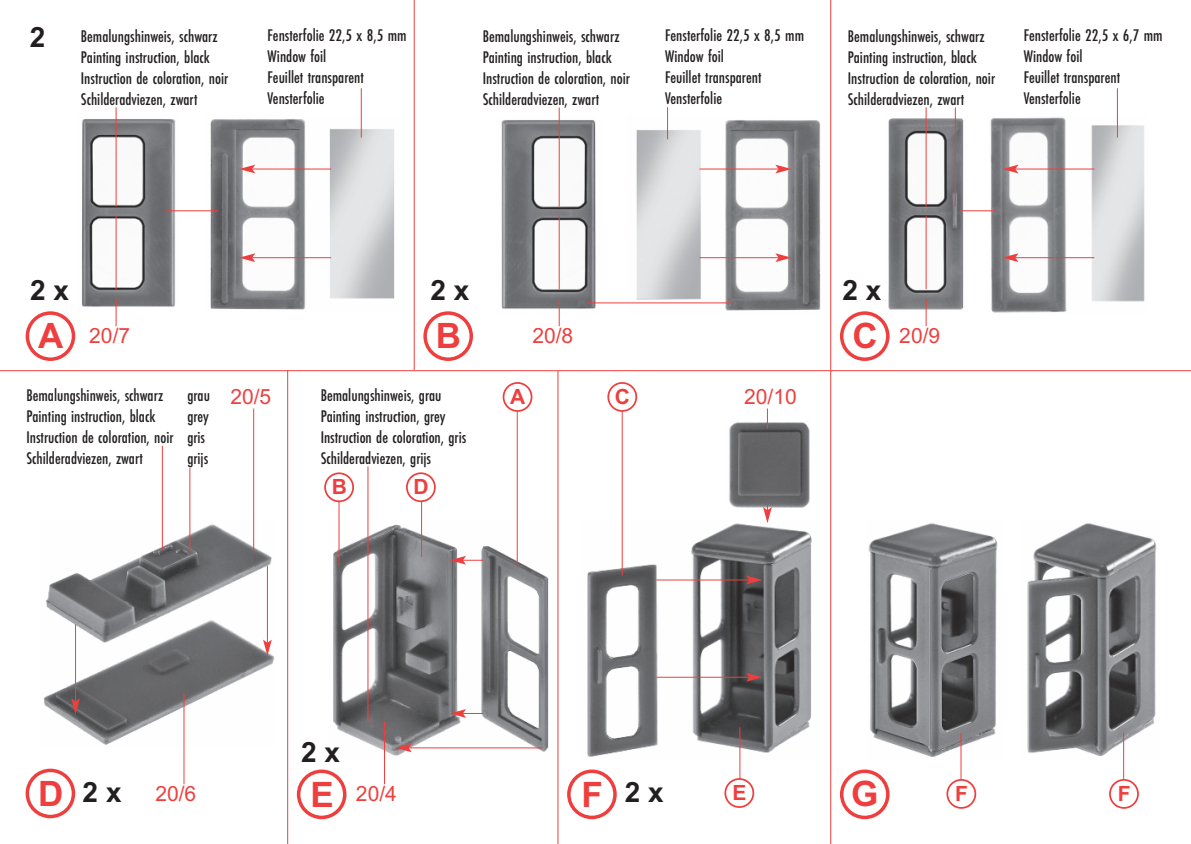
<style>
.page{position:relative;width:1191px;height:844px;background:#fff}
.page>*{position:absolute;margin:0;border:0;box-sizing:border-box;transform-origin:0 0}
.t1{font:700 35px "Arial";color:#ee3f3e}
.t2{font:700 28px "Arial";color:#231f20}
.t3{font:21px "Arial";color:#ee3f3e}
.t4{font:700 21px "Arial";color:#ee3f3e}
.t5{font:17.5px/21px "Futura EF Medium Con";color:#231f20}
</style>
<div class="page">
<hr style="left:557px;top:371px;width:1px;height:472px;background:#ee3f3e">
<hr style="left:830px;top:0;width:1px;height:843px;background:#ee3f3e">
<hr style="left:287px;top:370px;width:1px;height:473px;background:#ee3f3e">
<hr style="left:414px;top:0;width:1px;height:370px;background:#ee3f3e">
<hr style="left:0;top:370px;width:1191px;height:1px;background:#ee3f3e">
<img style="left:82px;top:114px;width:99px;height:194px">
<img style="left:43px;top:520px;width:232px;height:227px">
<img style="left:333px;top:520px;width:216px;height:236px">
<img style="left:587px;top:520px;width:225px;height:238px">
<img style="left:729px;top:420px;width:81px;height:88px">
<img style="left:868px;top:523px;width:130px;height:235px">
<img style="left:1027px;top:523px;width:130px;height:235px">
<img style="left:501px;top:116px;width:99px;height:198px">
<img style="left:888px;top:114px;width:80px;height:198px">
<img style="left:205px;top:114px;width:190px;height:196px">
<img style="left:626px;top:116px;width:195px;height:195px">
<img style="left:988px;top:116px;width:157px;height:197px">
<svg style="left:26px;top:311px;width:49px;height:50px"></svg>
<svg style="left:423px;top:311px;width:50px;height:50px"></svg>
<svg style="left:840px;top:311px;width:49px;height:50px"></svg>
<svg style="left:26px;top:768px;width:49px;height:50px"></svg>
<svg style="left:297px;top:769px;width:49px;height:50px"></svg>
<svg style="left:567px;top:769px;width:50px;height:50px"></svg>
<svg style="left:840px;top:769px;width:49px;height:50px"></svg>
<svg style="left:502px;top:382px;width:30px;height:30px"></svg>
<svg style="left:324px;top:472px;width:30px;height:30px"></svg>
<svg style="left:607px;top:382px;width:30px;height:30px"></svg>
<svg style="left:406px;top:472px;width:30px;height:30px"></svg>
<svg style="left:724px;top:777px;width:30px;height:30px"></svg>
<svg style="left:946px;top:778px;width:30px;height:30px"></svg>
<hr style="left:252px;top:168px;width:79px;height:1px;background:#ee3f3e">
<svg style="left:239px;top:165px;width:16px;height:8px"></svg>
<hr style="left:252px;top:257px;width:79px;height:1px;background:#ee3f3e">
<svg style="left:239px;top:253px;width:16px;height:9px"></svg>
<hr style="left:699px;top:168px;width:79px;height:1px;background:#ee3f3e">
<svg style="left:775px;top:165px;width:16px;height:8px"></svg>
<hr style="left:699px;top:257px;width:79px;height:1px;background:#ee3f3e">
<svg style="left:775px;top:253px;width:16px;height:9px"></svg>
<svg style="left:116px;top:298px;width:1px;height:28px"></svg>
<hr style="left:116px;top:216px;width:1px;height:73px;background:#ee3f3e">
<hr style="left:166px;top:210px;width:52px;height:1px;background:#ee3f3e">
<hr style="left:116px;top:107px;width:1px;height:99px;background:#ee3f3e">
<hr style="left:162px;top:445px;width:1px;height:105px;background:#ee3f3e">
<hr style="left:367px;top:466px;width:1px;height:255px;background:#ee3f3e">
<hr style="left:189px;top:468px;width:1px;height:83px;background:#ee3f3e">
<hr style="left:361px;top:88px;width:1px;height:50px;background:#ee3f3e">
<hr style="left:1015px;top:168px;width:79px;height:1px;background:#ee3f3e">
<svg style="left:1002px;top:165px;width:16px;height:8px"></svg>
<hr style="left:1015px;top:257px;width:79px;height:1px;background:#ee3f3e">
<svg style="left:1002px;top:253px;width:16px;height:9px"></svg>
<hr style="left:961px;top:210px;width:34px;height:1px;background:#ee3f3e">
<hr style="left:1117px;top:88px;width:1px;height:50px;background:#ee3f3e">
<hr style="left:667px;top:107px;width:1px;height:32px;background:#ee3f3e">
<hr style="left:75px;top:624px;width:1px;height:77px;background:#ee3f3e">
<svg style="left:71px;top:698px;width:9px;height:16px"></svg>
<hr style="left:267px;top:565px;width:1px;height:77px;background:#ee3f3e">
<svg style="left:263px;top:639px;width:9px;height:16px"></svg>
<svg style="left:450px;top:555px;width:33px;height:9px"></svg>
<svg style="left:450px;top:709px;width:33px;height:8px"></svg>
<hr style="left:656px;top:579px;width:93px;height:1px;background:#ee3f3e">
<svg style="left:746px;top:575px;width:16px;height:9px"></svg>
<hr style="left:656px;top:676px;width:93px;height:1px;background:#ee3f3e">
<svg style="left:746px;top:672px;width:16px;height:9px"></svg>
<hr style="left:409px;top:747px;width:133px;height:1px;background:#ee3f3e">
<svg style="left:395px;top:743px;width:17px;height:9px"></svg>
<svg style="left:559px;top:298px;width:1px;height:28px"></svg>
<hr style="left:559px;top:216px;width:1px;height:73px;background:#ee3f3e">
<hr style="left:587px;top:302px;width:144px;height:1px;background:#ee3f3e">
<hr style="left:559px;top:107px;width:1px;height:99px;background:#ee3f3e">
<svg style="left:925px;top:298px;width:1px;height:28px"></svg>
<hr style="left:925px;top:216px;width:1px;height:73px;background:#ee3f3e">
<hr style="left:925px;top:107px;width:1px;height:99px;background:#ee3f3e">
<hr style="left:955px;top:107px;width:1px;height:99px;background:#ee3f3e">
<hr style="left:183px;top:692px;width:1px;height:92px;background:#ee3f3e">
<hr style="left:384px;top:721px;width:1px;height:63px;background:#ee3f3e">
<hr style="left:739px;top:727px;width:1px;height:51px;background:#ee3f3e">
<hr style="left:960px;top:732px;width:1px;height:46px;background:#ee3f3e">
<svg style="left:1109px;top:778px;width:29px;height:30px"></svg>
<hr style="left:1123px;top:732px;width:1px;height:46px;background:#ee3f3e">
<hr style="left:253px;top:408px;width:1px;height:144px;background:#ee3f3e">
<svg style="left:767px;top:408px;width:1px;height:20px"></svg>
<svg style="left:763px;top:503px;width:9px;height:20px"></svg>
<hr style="left:517px;top:411px;width:1px;height:157px;background:#ee3f3e">
<hr style="left:622px;top:411px;width:1px;height:164px;background:#ee3f3e">
<hr style="left:338px;top:500px;width:1px;height:65px;background:#ee3f3e">
<hr style="left:421px;top:500px;width:1px;height:56px;background:#ee3f3e">
<h2 class="t2" style="left:30px;top:21px;width:17px">2</h2>
<p class="t5" style="left:81px;top:26px;width:149px">Bemalungshinweis, schwarz<br>Painting instruction, black<br>Instruction de coloration, noir<br>Schilderadviezen, zwart</p>
<p class="t5" style="left:267px;top:25px;width:141px">Fensterfolie 22,5 x 8,5 mm<br>Window foil<br>Feuillet transparent<br>Vensterfolie</p>
<p class="t5" style="left:483px;top:26px;width:149px">Bemalungshinweis, schwarz<br>Painting instruction, black<br>Instruction de coloration, noir<br>Schilderadviezen, zwart</p>
<p class="t5" style="left:665px;top:25px;width:141px">Fensterfolie 22,5 x 8,5 mm<br>Window foil<br>Feuillet transparent<br>Vensterfolie</p>
<p class="t5" style="left:847px;top:26px;width:149px">Bemalungshinweis, schwarz<br>Painting instruction, black<br>Instruction de coloration, noir<br>Schilderadviezen, zwart</p>
<p class="t5" style="left:1023px;top:25px;width:141px">Fensterfolie 22,5 x 6,7 mm<br>Window foil<br>Feuillet transparent<br>Vensterfolie</p>
<h2 class="t2" style="left:30px;top:274px;width:40px">2 x</h2>
<h2 class="t2" style="left:430px;top:274px;width:40px">2 x</h2>
<h2 class="t2" style="left:842px;top:274px;width:40px">2 x</h2>
<h1 class="t1" style="left:38px;top:315px;width:27px">A</h1>
<h1 class="t1" style="left:436px;top:315px;width:27px">B</h1>
<h1 class="t1" style="left:852px;top:316px;width:27px">C</h1>
<p class="t3" style="left:89px;top:324px;width:42px">20/7</p>
<p class="t3" style="left:532px;top:324px;width:42px">20/8</p>
<p class="t5" style="left:26px;top:385px;width:149px">Bemalungshinweis, schwarz<br>Painting instruction, black<br>Instruction de coloration, noir<br>Schilderadviezen, zwart</p>
<p class="t5" style="left:187px;top:385px;width:24px">grau grey gris grijs</p>
<p class="t5" style="left:321px;top:385px;width:147px">Bemalungshinweis, grau<br>Painting instruction, grey<br>Instruction de coloration, gris<br>Schilderadviezen, grijs</p>
<p class="t3" style="left:230px;top:384px;width:42px">20/5</p>
<p class="t4" style="left:332px;top:474px;width:17px">B</p>
<p class="t4" style="left:413px;top:474px;width:17px">D</p>
<p class="t4" style="left:510px;top:384px;width:17px">A</p>
<p class="t4" style="left:615px;top:384px;width:17px">C</p>
<p class="t3" style="left:744px;top:384px;width:54px">20/10</p>
<p class="t3" style="left:899px;top:324px;width:42px">20/9</p>
<h2 class="t2" style="left:301px;top:736px;width:40px">2 x</h2>
<h1 class="t1" style="left:38px;top:772px;width:27px">D</h1>
<h1 class="t1" style="left:310px;top:774px;width:25px">E</h1>
<h1 class="t1" style="left:581px;top:774px;width:23px">F</h1>
<h1 class="t1" style="left:851px;top:773px;width:29px">G</h1>
<h2 class="t2" style="left:83px;top:775px;width:40px">2 x</h2>
<h2 class="t2" style="left:625px;top:775px;width:40px">2 x</h2>
<p class="t4" style="left:732px;top:780px;width:16px">E</p>
<p class="t4" style="left:955px;top:781px;width:14px">F</p>
<p class="t3" style="left:155px;top:781px;width:42px">20/6</p>
<p class="t3" style="left:356px;top:781px;width:42px">20/4</p>
<p class="t4" style="left:1117px;top:781px;width:14px">F</p>
</div>
